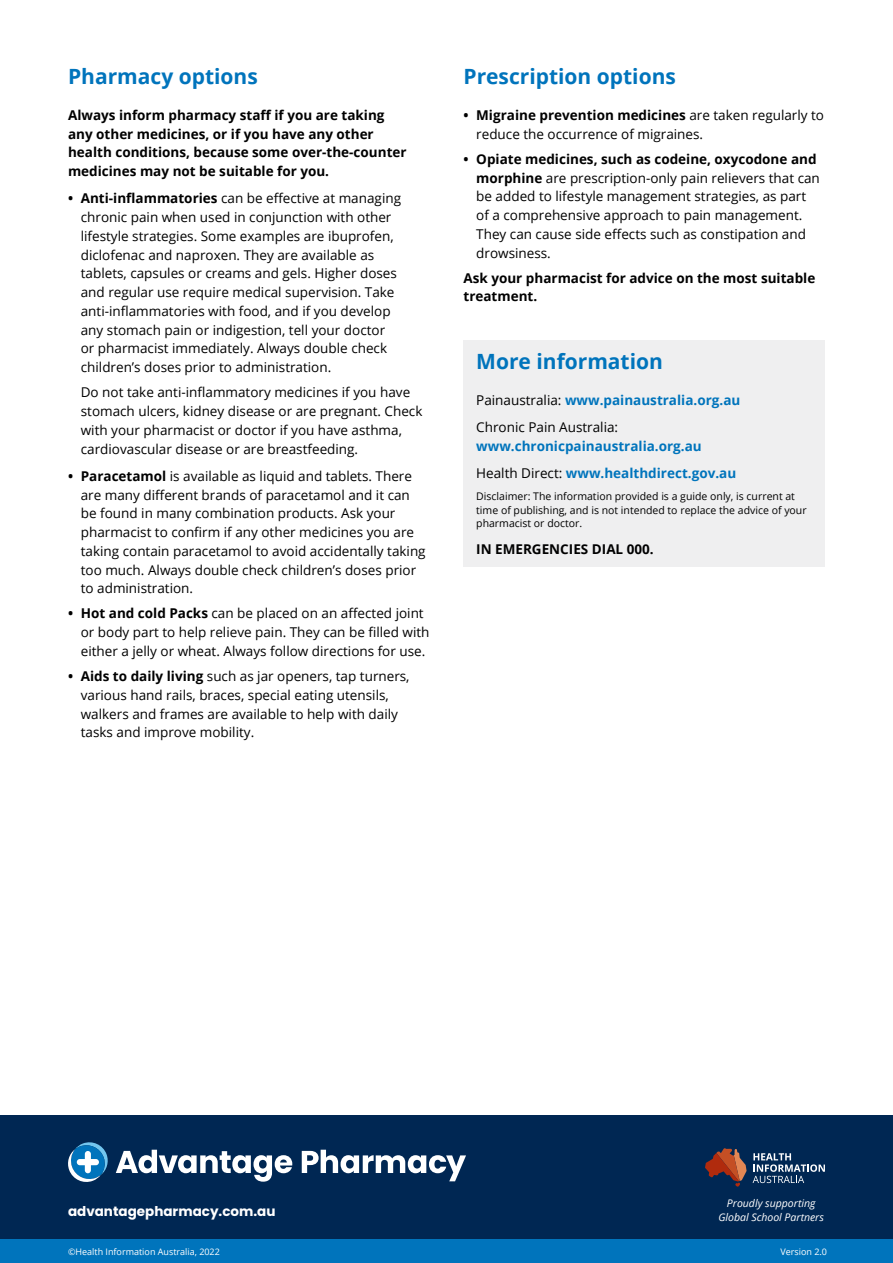
<style>
.page{position:relative;width:893px;height:1263px;background:#fff}
.page>*{position:absolute;margin:0;border:0;box-sizing:border-box;transform-origin:0 0}
.t1{font:700 21px "Open Sans";color:#0074bc}
.t2{font:13.5px/18.8px "Open Sans";color:#000}
.t3{font:700 13.5px/18.8px "Open Sans";color:#000}
.t4{font:700 13.5px/27.3px "Open Sans";color:#0074bc}
.t5{font:700 13.5px "Poppins";color:#fff}
.t6{font:10.5px/13.5px "Open Sans";color:#000}
.t7{font:italic 10.5px/13.5px "Open Sans";color:#fff;text-align:center}
.t8{font:9px "Open Sans";color:#fff}
.s1{font-weight:700}
.s2{font-weight:700;color:#0074bc}
.s3{font-weight:400;color:#000}
</style>
<div class="page">
<div style="left:0;top:1115px;width:893px;height:148px;background:#002753"></div>
<div style="left:0;top:1240px;width:893px;height:23px;background:#0074bc"></div>
<svg style="left:753px;top:1153px;width:72px;height:30px"></svg>
<svg style="left:705px;top:1148px;width:41px;height:38px"></svg>
<svg style="left:68px;top:1142px;width:40px;height:40px"></svg>
<svg style="left:116px;top:1150px;width:176px;height:32px"></svg>
<svg style="left:302px;top:1150px;width:164px;height:31px"></svg>
<div style="left:463px;top:340px;width:362px;height:227px;background:#efeff0"></div>
<h1 class="t1" style="left:68px;top:62px;width:191px">Pharmacy options</h1>
<p class="t3" style="left:68px;top:105px;width:340px">Always inform pharmacy staff if you are taking any other medicines, or if you have any other health conditions, because some over-the-counter medicines may not be suitable for you.</p>
<p class="t2" style="left:81px;top:189px;width:322px;text-indent:-13px"><span class="s1">• Anti-inflammatories</span> can be effective at managing chronic pain when used in conjunction with other lifestyle strategies. Some examples are ibuprofen, diclofenac and naproxen. They are available as tablets, capsules or creams and gels. Higher doses and regular use require medical supervision. Take anti-inflammatories with food, and if you develop any stomach pain or indigestion, tell your doctor or pharmacist immediately. Always double check children’s doses prior to administration.</p>
<p class="t2" style="left:81px;top:383px;width:343px">Do not take anti-inflammatory medicines if you have stomach ulcers, kidney disease or are pregnant. Check with your pharmacist or doctor if you have asthma, cardiovascular disease or are breastfeeding.</p>
<p class="t2" style="left:81px;top:466px;width:346px;text-indent:-13px"><span class="s1">• Paracetamol</span> is available as liquid and tablets. There are many different brands of paracetamol and it can be found in many combination products. Ask your pharmacist to confirm if any other medicines you are taking contain paracetamol to avoid accidentally taking too much. Always double check children’s doses prior to administration.</p>
<p class="t2" style="left:81px;top:604px;width:350px;text-indent:-13px"><span class="s1">• Hot and cold Packs</span> can be placed on an affected joint or body part to help relieve pain. They can be filled with either a jelly or wheat. Always follow directions for use.</p>
<p class="t2" style="left:81px;top:666px;width:330px;text-indent:-13px"><span class="s1">• Aids to daily living</span> such as jar openers, tap turners, various hand rails, braces, special eating utensils, walkers and frames are available to help with daily tasks and improve mobility.</p>
<h1 class="t1" style="left:463px;top:62px;width:214px">Prescription options</h1>
<p class="t2" style="left:476px;top:105px;width:349px;text-indent:-13px"><span class="s1">• Migraine prevention medicines</span> are taken regularly to reduce the occurrence of migraines.</p>
<p class="t2" style="left:476px;top:149px;width:345px;text-indent:-13px"><span class="s1">• Opiate medicines, such as codeine, oxycodone and morphine</span> are prescription-only pain relievers that can be added to lifestyle management strategies, as part of a comprehensive approach to pain management.<br>They can cause side effects such as constipation and drowsiness.</p>
<p class="t3" style="left:463px;top:268px;width:353px">Ask your pharmacist for advice on the most suitable treatment.</p>
<h1 class="t1" style="left:476px;top:347px;width:188px">More information</h1>
<p class="t2" style="left:476px;top:386px;width:266px;line-height:27.3px">Painaustralia: <span class="s2">www.painaustralia.org.au<br></span>Chronic Pain Australia:</p>
<p class="t4" style="left:476px;top:432px;width:261px">www.chronicpainaustralia.org.au<br><span class="s3">Health Direct:</span> www.healthdirect.gov.au</p>
<p class="t6" style="left:476px;top:489px;width:332px">Disclaimer: The information provided is a guide only, is current at time of publishing, and is not intended to replace the advice of your pharmacist or doctor.</p>
<p class="t3" style="left:476px;top:540px;width:179px">IN EMERGENCIES DIAL 000.</p>
<p class="t5" style="left:68px;top:1203px;width:209px">advantagepharmacy.com.au</p>
<p class="t7" style="left:718px;top:1196px;width:107px">Proudly supporting<br>Global School Partners</p>
<p class="t8" style="left:68px;top:1245px;width:153px">©Health Information Australia, 2022</p>
<p class="t8" style="left:780px;top:1245px;width:48px">Version 2.0</p>
</div>
